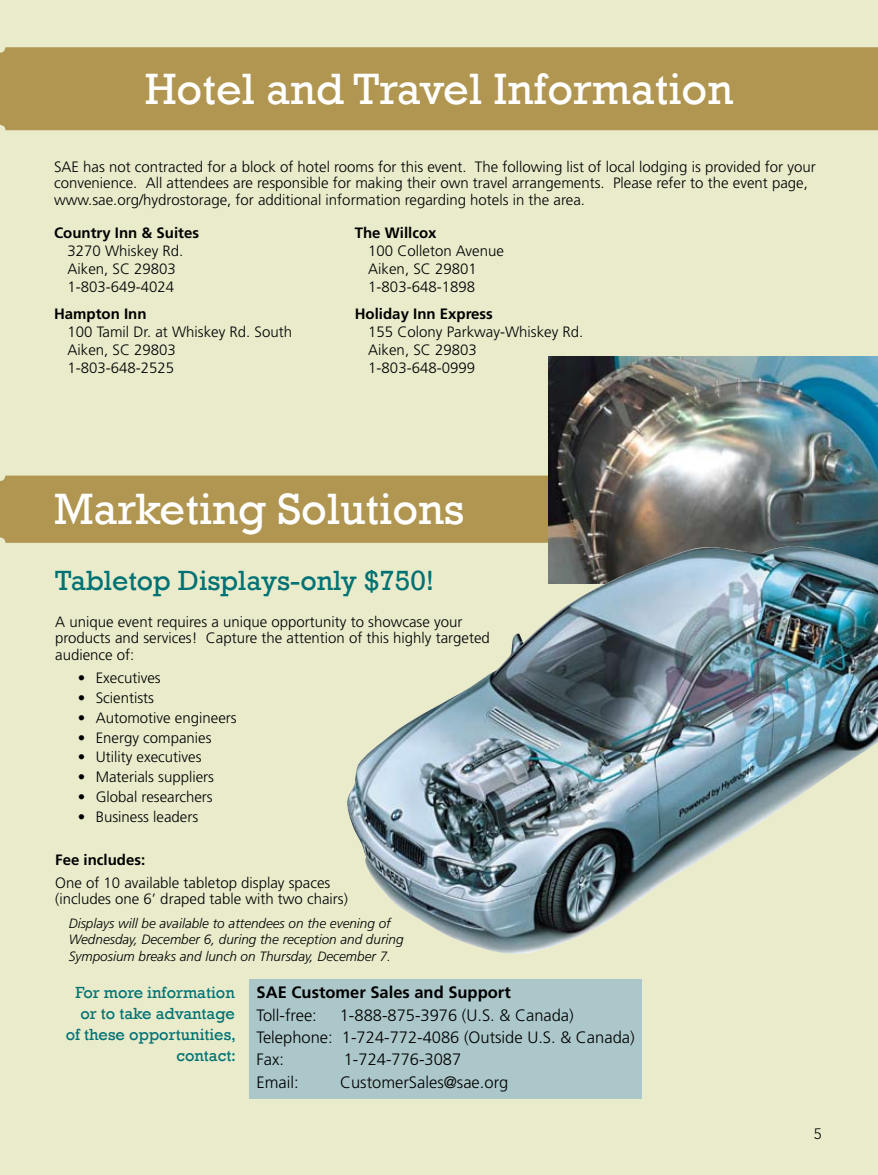
<style>
.page{position:relative;width:878px;height:1175px;background:#fff}
.page>*{position:absolute;margin:0;border:0;box-sizing:border-box;transform-origin:0 0}
.t1{font:45px "Rockwell";color:#fff}
.t2{font:28.5px "Rockwell";color:#007274}
.t3{font:300 16.5px/22.4px "Frutiger";color:#000}
.t4{font:16.5px/21px "Rockwell";color:#007274;text-align:right}
.t5{font:700 16.5px "Frutiger";color:#000}
.t6{font:300 15px/18px "Frutiger";color:#000}
.t7{font:700 15px "Frutiger";color:#000}
.t8{font:italic 300 13.5px/16.5px "Frutiger";color:#000}
</style>
<div class="page">
<div style="left:0;top:0;width:878px;height:1174px;background:#e9ebcb"></div>
<div style="left:0;top:47px;width:878px;height:83px;background:#b09650"></div>
<div style="left:0;top:475px;width:548px;height:68px;background:#b09650"></div>
<div style="left:249px;top:979px;width:392px;height:119px;background:#abc7c9"></div>
<img style="left:548px;top:357px;width:330px;height:188px">
<img style="left:347px;top:545px;width:531px;height:409px">
<h1 class="t1" style="left:145px;top:62px;width:590px">Hotel and Travel Information</h1>
<p class="t6" style="left:54px;top:158px;width:763px;line-height:16.5px">SAE has not contracted for a block of hotel rooms for this event. The following list of local lodging is provided for your convenience. All attendees are responsible for making their own travel arrangements. Please refer to the event page, www.sae.org/hydrostorage, for additional information regarding hotels in the area.</p>
<p class="t7" style="left:54px;top:224px;width:147px">Country Inn &amp; Suites</p>
<p class="t6" style="left:68px;top:241px;width:117px">3270 Whiskey Rd.<br>Aiken, SC 29803<br>1-803-649-4024</p>
<p class="t7" style="left:54px;top:305px;width:94px">Hampton Inn</p>
<p class="t6" style="left:68px;top:323px;width:226px">100 Tamil Dr. at Whiskey Rd. South<br>Aiken, SC 29803<br>1-803-648-2525</p>
<p class="t7" style="left:355px;top:224px;width:83px">The Willcox</p>
<p class="t6" style="left:368px;top:241px;width:137px">100 Colleton Avenue<br>Aiken, SC 29801<br>1-803-648-1898</p>
<p class="t7" style="left:355px;top:305px;width:140px">Holiday Inn Express</p>
<p class="t6" style="left:368px;top:323px;width:217px">155 Colony Parkway-Whiskey Rd.<br>Aiken, SC 29803<br>1-803-648-0999</p>
<h1 class="t1" style="left:54px;top:483px;width:412px">Marketing Solutions</h1>
<h2 class="t2" style="left:55px;top:564px;width:380px">Tabletop Displays-only $750!</h2>
<p class="t6" style="left:55px;top:613px;width:436px;line-height:16.5px">A unique event requires a unique opportunity to showcase your products and services! Capture the attention of this highly targeted audience of:</p>
<p class="t6" style="left:78px;top:669px;width:84px">• Executives</p>
<p class="t6" style="left:78px;top:689px;width:78px">• Scientists</p>
<p class="t6" style="left:78px;top:708px;width:160px">• Automotive engineers</p>
<p class="t6" style="left:78px;top:728px;width:135px">• Energy companies</p>
<p class="t6" style="left:78px;top:748px;width:125px">• Utility executives</p>
<p class="t6" style="left:78px;top:767px;width:138px">• Materials suppliers</p>
<p class="t6" style="left:78px;top:787px;width:136px">• Global researchers</p>
<p class="t6" style="left:78px;top:807px;width:122px">• Business leaders</p>
<p class="t7" style="left:55px;top:850px;width:92px">Fee includes:</p>
<p class="t6" style="left:55px;top:874px;width:294px;line-height:16.5px">One of 10 available tabletop display spaces (includes one 6’ draped table with two chairs)</p>
<p class="t8" style="left:69px;top:914px;width:336px">Displays will be available to attendees on the evening of<br>Wednesday, December 6, during the reception and during<br>Symposium breaks and lunch on Thursday, December 7.</p>
<p class="t5" style="left:256px;top:982px;width:255px">SAE Customer Sales and Support</p>
<p class="t3" style="left:256px;top:1003px;width:62px">Toll-free:</p>
<p class="t4" style="left:66px;top:982px;width:172px">For more information or to take advantage of these opportunities, contact:</p>
<p class="t3" style="left:256px;top:1003px;width:379px;text-indent:83px">1-888-875-3976 (U.S. &amp; Canada)<br>Telephone: 1-724-772-4086 (Outside U.S. &amp; Canada)<br>Fax:</p>
<p class="t3" style="left:344px;top:1048px;width:119px">1-724-776-3087</p>
<p class="t3" style="left:256px;top:1070px;width:44px">Email:</p>
<p class="t3" style="left:340px;top:1070px;width:170px">CustomerSales@sae.org</p>
</div>
